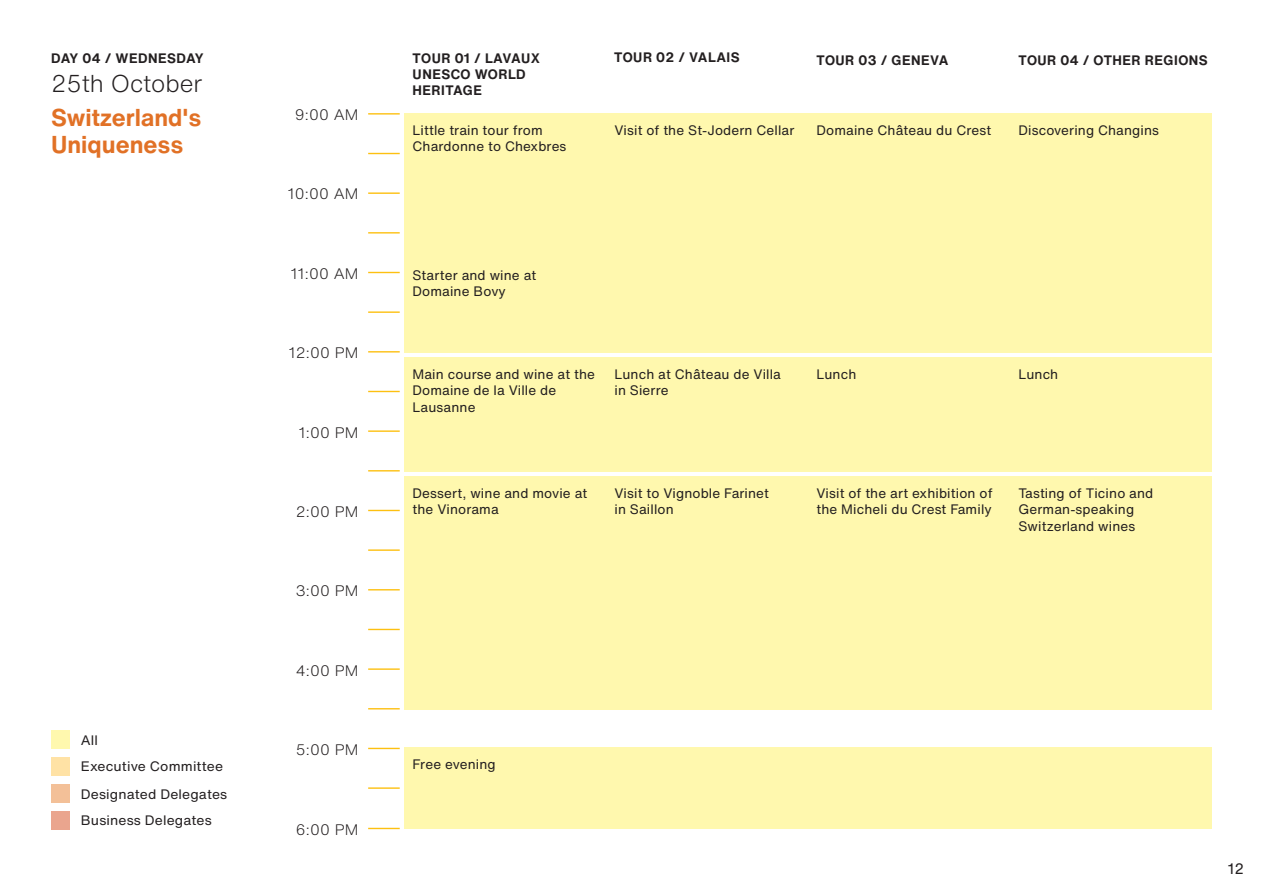
<style>
.page{position:relative;width:1263px;height:893px;background:#fff}
.page>*{position:absolute;margin:0;border:0;box-sizing:border-box;transform-origin:0 0}
.t1{font:700 24px/27px "Helvetica Now Text";color:#e17126}
.t2{font:300 24px "Helvetica Now Text";color:#231f20}
.t3{font:300 15px "Helvetica Now Text";letter-spacing:.01em;color:#231f20}
.t4{font:15px "Helvetica Now Text";color:#231f20}
.t5{font:13.5px/16.5px "Helvetica Now Text";letter-spacing:.01em;color:#231f20}
.t6{font:700 13.5px/16.2px "Helvetica Now Text";letter-spacing:.035em;color:#231f20}
</style>
<div class="page">
<div style="left:404px;top:747px;width:808px;height:82px;background:#fff8ae"></div>
<div style="left:404px;top:113px;width:202px;height:239px;background:#fff8ae"></div>
<div style="left:606px;top:113px;width:202px;height:239px;background:#fff8ae"></div>
<div style="left:808px;top:113px;width:202px;height:239px;background:#fff8ae"></div>
<div style="left:1010px;top:113px;width:202px;height:239px;background:#fff8ae"></div>
<div style="left:404px;top:357px;width:202px;height:114px;background:#fff8ae"></div>
<div style="left:606px;top:357px;width:202px;height:114px;background:#fff8ae"></div>
<div style="left:808px;top:357px;width:202px;height:114px;background:#fff8ae"></div>
<div style="left:1010px;top:357px;width:202px;height:114px;background:#fff8ae"></div>
<div style="left:404px;top:476px;width:202px;height:233px;background:#fff8ae"></div>
<div style="left:606px;top:476px;width:202px;height:233px;background:#fff8ae"></div>
<div style="left:808px;top:476px;width:202px;height:233px;background:#fff8ae"></div>
<div style="left:1010px;top:476px;width:202px;height:233px;background:#fff8ae"></div>
<hr style="left:368px;top:113px;width:32px;height:2px;background:#fdc011">
<hr style="left:368px;top:153px;width:32px;height:1px;background:#fdc011">
<hr style="left:368px;top:192px;width:32px;height:2px;background:#fdc011">
<hr style="left:368px;top:232px;width:32px;height:2px;background:#fdc011">
<hr style="left:368px;top:272px;width:32px;height:1px;background:#fdc011">
<hr style="left:368px;top:311px;width:32px;height:2px;background:#fdc011">
<hr style="left:368px;top:351px;width:32px;height:1px;background:#fdc011">
<hr style="left:368px;top:391px;width:32px;height:1px;background:#fdc011">
<hr style="left:368px;top:430px;width:32px;height:2px;background:#fdc011">
<hr style="left:368px;top:470px;width:32px;height:1px;background:#fdc011">
<hr style="left:368px;top:510px;width:32px;height:1px;background:#fdc011">
<hr style="left:368px;top:549px;width:32px;height:2px;background:#fdc011">
<hr style="left:368px;top:589px;width:32px;height:1px;background:#fdc011">
<hr style="left:368px;top:629px;width:32px;height:1px;background:#fdc011">
<hr style="left:368px;top:668px;width:32px;height:2px;background:#fdc011">
<hr style="left:368px;top:708px;width:32px;height:1px;background:#fdc011">
<hr style="left:368px;top:748px;width:32px;height:1px;background:#fdc011">
<hr style="left:368px;top:787px;width:32px;height:2px;background:#fdc011">
<hr style="left:368px;top:828px;width:32px;height:1px;background:#fdc011">
<div style="left:51px;top:731px;width:18px;height:18px;background:#fff8ae"></div>
<div style="left:51px;top:784px;width:18px;height:18px;background:#f3c098"></div>
<div style="left:51px;top:757px;width:18px;height:18px;background:#ffe2a5"></div>
<div style="left:51px;top:811px;width:18px;height:18px;background:#eaa58e"></div>
<p class="t6" style="left:51px;top:50px;width:154px">DAY 04 / WEDNESDAY</p>
<h1 class="t2" style="left:51px;top:65px;width:153px">25th October</h1>
<h1 class="t1" style="left:51px;top:104px;width:152px">Switzerland's<br>Uniqueness</h1>
<p class="t5" style="left:81px;top:731px;width:19px">All</p>
<p class="t5" style="left:81px;top:758px;width:144px">Executive Committee</p>
<p class="t5" style="left:81px;top:785px;width:148px">Designated Delegates</p>
<p class="t5" style="left:81px;top:812px;width:132px">Business Delegates</p>
<p class="t3" style="left:295px;top:103px;width:65px">9:00 AM</p>
<p class="t3" style="left:288px;top:183px;width:72px">10:00 AM</p>
<p class="t3" style="left:291px;top:262px;width:69px">11:00 AM</p>
<p class="t3" style="left:289px;top:342px;width:71px">12:00 PM</p>
<p class="t3" style="left:299px;top:421px;width:61px">1:00 PM</p>
<p class="t3" style="left:296px;top:500px;width:64px">2:00 PM</p>
<p class="t3" style="left:296px;top:580px;width:64px">3:00 PM</p>
<p class="t3" style="left:296px;top:659px;width:64px">4:00 PM</p>
<p class="t3" style="left:296px;top:739px;width:64px">5:00 PM</p>
<p class="t3" style="left:296px;top:818px;width:64px">6:00 PM</p>
<p class="t6" style="left:413px;top:50px;width:129px">TOUR 01 / LAVAUX<br>UNESCO WORLD<br>HERITAGE</p>
<p class="t6" style="left:614px;top:49px;width:127px">TOUR 02 / VALAIS</p>
<p class="t6" style="left:816px;top:51px;width:133px">TOUR 03 / GENEVA</p>
<p class="t6" style="left:1018px;top:51px;width:191px">TOUR 04 / OTHER REGIONS</p>
<p class="t5" style="left:412px;top:122px;width:155px">Little train tour from<br>Chardonne to Chexbres</p>
<p class="t5" style="left:412px;top:266px;width:125px">Starter and wine at<br>Domaine Bovy</p>
<p class="t5" style="left:614px;top:122px;width:181px">Visit of the St-Jodern Cellar</p>
<p class="t5" style="left:816px;top:122px;width:176px">Domaine Château du Crest</p>
<p class="t5" style="left:1018px;top:122px;width:142px">Discovering Changins</p>
<p class="t5" style="left:412px;top:365px;width:184px">Main course and wine at the<br>Domaine de la Ville de<br>Lausanne</p>
<p class="t5" style="left:614px;top:365px;width:168px">Lunch at Château de Villa in Sierre</p>
<p class="t5" style="left:816px;top:365px;width:41px">Lunch</p>
<p class="t5" style="left:1018px;top:365px;width:41px">Lunch</p>
<p class="t5" style="left:412px;top:484px;width:176px">Dessert, wine and movie at the Vinorama</p>
<p class="t5" style="left:614px;top:484px;width:156px">Visit to Vignoble Farinet in Saillon</p>
<p class="t5" style="left:816px;top:484px;width:177px">Visit of the art exhibition of the Micheli du Crest Family</p>
<p class="t5" style="left:1018px;top:484px;width:136px">Tasting of Ticino and<br>German-speaking<br>Switzerland wines</p>
<p class="t5" style="left:412px;top:756px;width:85px">Free evening</p>
<p class="t4" style="left:1228px;top:857px;width:18px">12</p>
</div>
